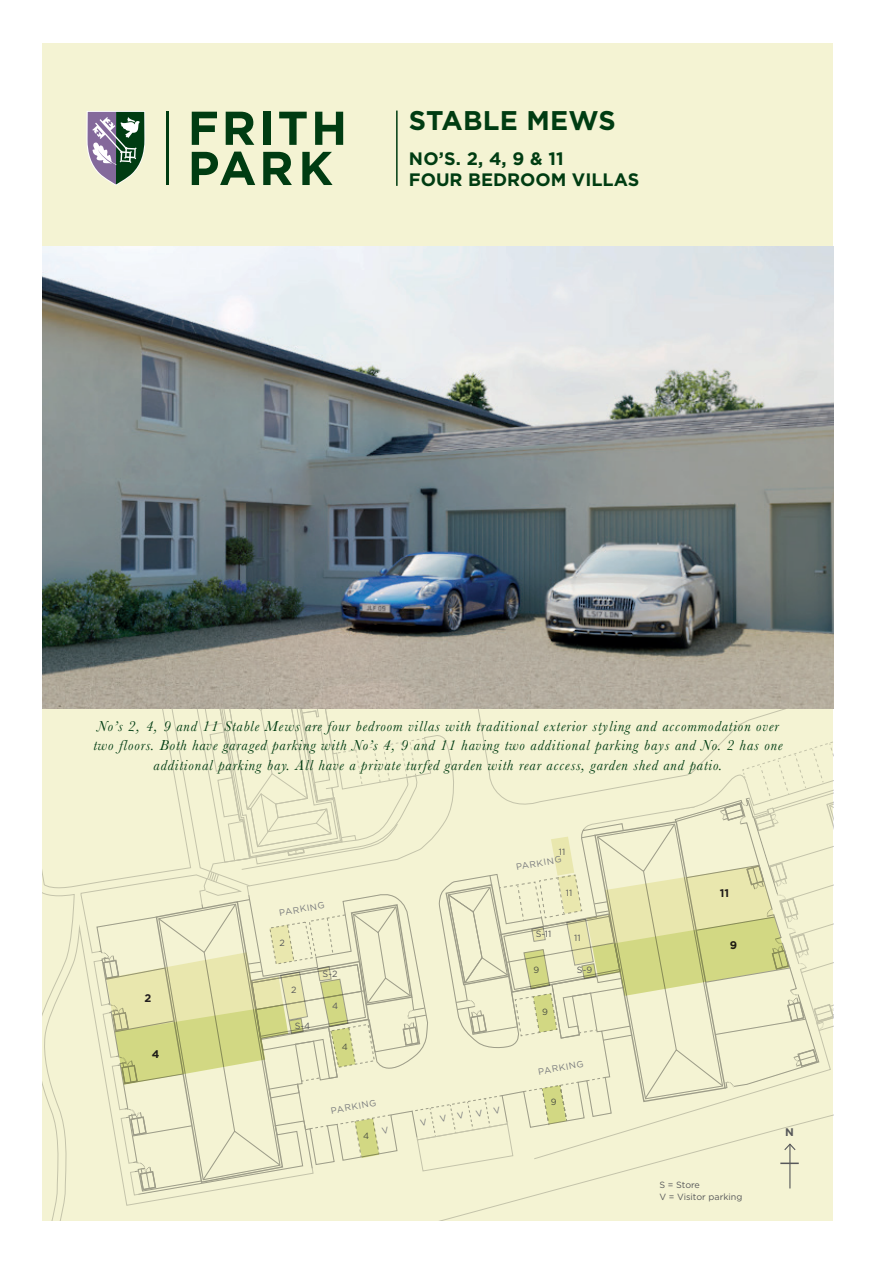
<style>
.page{position:relative;width:876px;height:1263px;background:#fff}
.page>*{position:absolute;margin:0;border:0;box-sizing:border-box;transform-origin:0 0}
.t1{font:700 27px "Gotham";letter-spacing:.01em;color:#003c12}
.t2{font:700 18px/21px "Gotham";color:#003c12}
.t3{font:italic 15px/19.5px "Baskerville";letter-spacing:.06em;color:#003c12;text-align:center}
.t4{font:700 11.1px "Gotham";color:#231f20}
.t5{font:700 11.1px "Gotham";color:#57585a}
.t6{font:9px/12px "Gotham";color:#57585a}
.t7{font:9px "Gotham";color:#787a7d}
</style>
<div class="page">
<div style="left:43px;top:43px;width:790px;height:1177px;background:#f4f3d3"></div>
<svg style="left:43px;top:708px;width:53px;height:512px"></svg>
<svg style="left:55px;top:1017px;width:482px;height:203px"></svg>
<img style="left:43px;top:247px;width:790px;height:461px">
<hr style="left:396px;top:111px;width:2px;height:75px;background:#003c12">
<svg style="left:192px;top:112px;width:25px;height:33px"></svg>
<svg style="left:226px;top:112px;width:28px;height:33px"></svg>
<div style="left:263px;top:112px;width:7px;height:33px;background:#003c12"></div>
<svg style="left:279px;top:112px;width:28px;height:33px"></svg>
<svg style="left:315px;top:112px;width:28px;height:33px"></svg>
<svg style="left:192px;top:152px;width:63px;height:33px"></svg>
<svg style="left:263px;top:152px;width:29px;height:33px"></svg>
<svg style="left:302px;top:152px;width:31px;height:33px"></svg>
<hr style="left:167px;top:111px;width:2px;height:74px;background:#003c12">
<svg style="left:86px;top:111px;width:59px;height:75px"></svg>
<svg style="left:96px;top:708px;width:737px;height:484px"></svg>
<h1 class="t1" style="left:409px;top:103px;width:208px">STABLE MEWS</h1>
<p class="t2" style="left:409px;top:148px;width:232px">NO’S. 2, 4, 9 &amp; 11<br>FOUR BEDROOM VILLAS</p>
<p class="t3" style="left:93px;top:716px;width:691px">No’s 2, 4, 9 and 11 Stable Mews are four bedroom villas with traditional exterior styling and accommodation over two floors. Both have garaged parking with No’s 4, 9 and 11 having two additional parking bays and No. 2 has one additional parking bay. All have a private turfed garden with rear access, garden shed and patio.</p>
<p class="t7" style="left:278px;top:907px;width:48px;rotate:-10deg">PARKING</p>
<p class="t6" style="left:559px;top:845px;width:8px">11</p>
<p class="t7" style="left:515px;top:861px;width:48px;rotate:-10deg">PARKING</p>
<p class="t6" style="left:566px;top:886px;width:8px">11</p>
<p class="t4" style="left:720px;top:886px;width:11px">11</p>
<p class="t6" style="left:536px;top:927px;width:17px">S-11</p>
<p class="t6" style="left:574px;top:932px;width:8px">11</p>
<p class="t6" style="left:279px;top:936px;width:7px">2</p>
<p class="t4" style="left:730px;top:938px;width:9px">9</p>
<p class="t4" style="left:145px;top:990px;width:8px">2</p>
<p class="t4" style="left:152px;top:1047px;width:9px">4</p>
<p class="t6" style="left:291px;top:984px;width:7px">2</p>
<p class="t6" style="left:295px;top:1019px;width:17px">S-4</p>
<p class="t6" style="left:323px;top:967px;width:16px">S-2</p>
<p class="t6" style="left:332px;top:1000px;width:8px">4</p>
<p class="t6" style="left:342px;top:1041px;width:8px">4</p>
<p class="t7" style="left:330px;top:1105px;width:48px;rotate:-10deg">PARKING</p>
<p class="t6" style="left:363px;top:1129px;width:8px">4</p>
<p class="t6" style="left:534px;top:964px;width:7px">9</p>
<p class="t6" style="left:542px;top:1005px;width:7px">9</p>
<p class="t6" style="left:577px;top:964px;width:17px">S-9</p>
<p class="t7" style="left:537px;top:1066px;width:48px;rotate:-10deg">PARKING</p>
<p class="t6" style="left:551px;top:1096px;width:7px">9</p>
<p class="t6" style="left:659px;top:1178px;width:85px">S = Store<br>V = Visitor parking</p>
<p class="t5" style="left:785px;top:1125px;width:10px">N</p>
</div>
